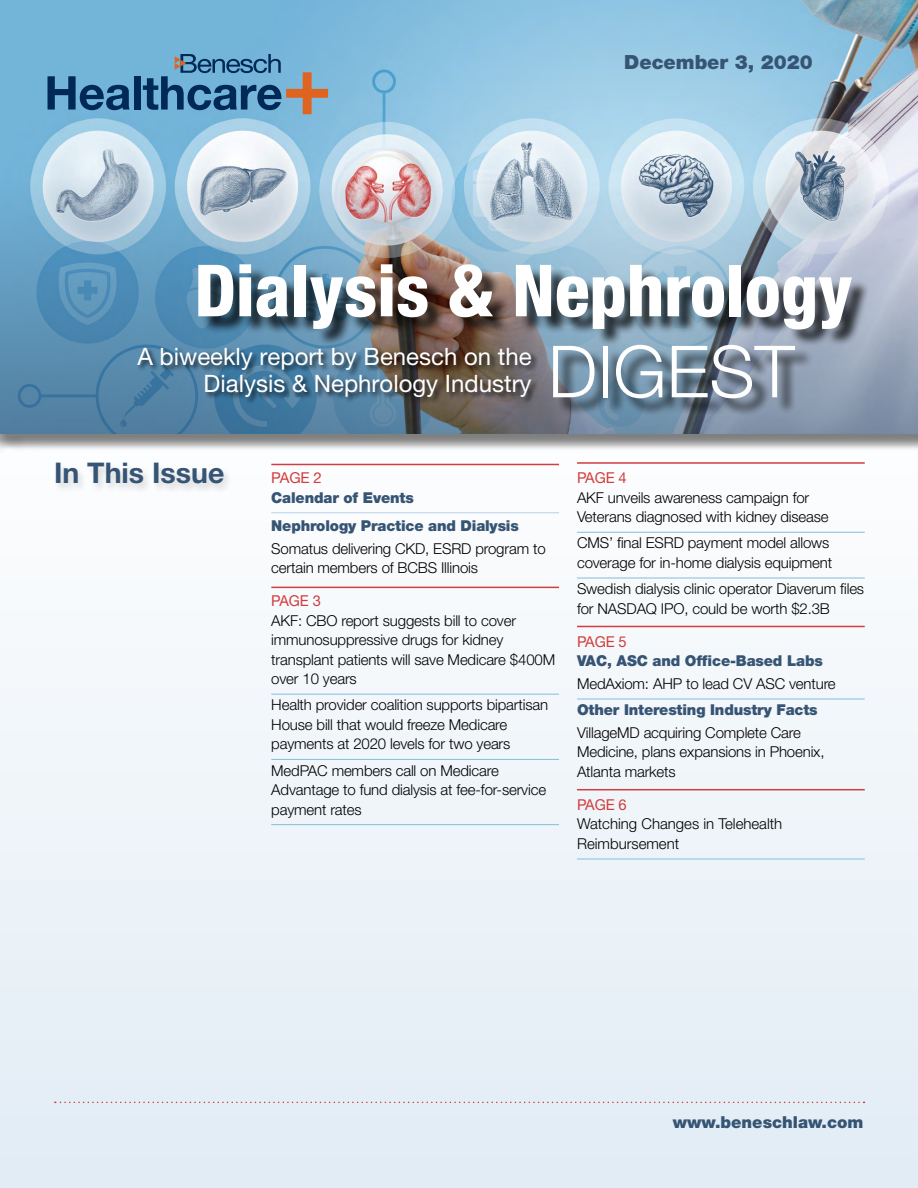
<style>
.page{position:relative;width:918px;height:1188px;background:#fff}
.page>*{position:absolute;margin:0;border:0;box-sizing:border-box;transform-origin:0 0}
.t1{font:800 condensed 72px "Helvetica Neue";color:#fff}
.t2{font:300 72px "Helvetica Neue";color:#fff}
.t3{font:700 28.5px "Helvetica Neue";color:#365473}
.t4{font:24px/27px "Helvetica Neue";color:#fff;text-align:right}
.t5{font:900 19.5px "Helvetica Neue";color:#365473}
.t6{font:900 16.5px "Helvetica Neue";color:#365473}
.t7{font:300 15px/19.5px "Helvetica Neue";letter-spacing:-.01em;color:#000}
.t8{font:900 15px/28.2px "Helvetica Neue";letter-spacing:-.01em;color:#365473}
.t9{font:15px "Helvetica Neue";letter-spacing:-.01em;color:#d23d3e}
</style>
<div class="page">
<div style="left:0;top:398px;width:918px;height:790px;background:linear-gradient(to right,#eef4f9,#eef4f9)"></div>
<div style="left:0;top:0;width:918px;height:452px;background:#000;opacity:.5"></div>
<img style="left:0;top:0;width:918px;height:179px">
<div style="left:54px;top:460px;width:179px;height:33px;background:#000;opacity:.15"></div>
<svg style="left:55px;top:1102px;width:810px;height:1px"></svg>
<hr style="left:271px;top:464px;width:288px;height:1px;background:#d23d3e">
<hr style="left:271px;top:512px;width:288px;height:1px;background:#b8cfe9">
<hr style="left:271px;top:587px;width:288px;height:1px;background:#d23d3e">
<hr style="left:271px;top:694px;width:288px;height:1px;background:#82bddd">
<hr style="left:271px;top:759px;width:288px;height:1px;background:#82bddd">
<hr style="left:271px;top:824px;width:288px;height:1px;background:#82bddd">
<hr style="left:577px;top:462px;width:288px;height:2px;background:#d23d3e">
<hr style="left:577px;top:532px;width:288px;height:1px;background:#82bddd">
<hr style="left:577px;top:578px;width:288px;height:1px;background:#82bddd">
<hr style="left:577px;top:626px;width:288px;height:1px;background:#d23d3e">
<hr style="left:577px;top:699px;width:288px;height:1px;background:#82bddd">
<hr style="left:577px;top:789px;width:288px;height:1px;background:#d23d3e">
<hr style="left:577px;top:859px;width:288px;height:1px;background:#82bddd">
<svg style="left:48px;top:76px;width:82px;height:34px;background:#3c729b"></svg>
<div style="left:134px;top:76px;width:6px;height:34px;background:#002957"></div>
<svg style="left:143px;top:54px;width:185px;height:60px;background:#608eae"></svg>
<svg style="left:0;top:179px;width:918px;height:255px;background:#8eabc2"></svg>
<div style="left:201px;top:267px;width:669px;height:150px;background:#000;opacity:.75"></div>
<div style="left:137px;top:347px;width:402px;height:58px;background:#000;opacity:.75"></div>
<h3 class="t5" style="left:624px;top:50px;width:190px">December 3, 2020</h3>
<h1 class="t1" style="left:195px;top:246px;width:660px">Dialysis &amp; Nephrology</h1>
<h1 class="t2" style="left:548px;top:328px;width:248px">DIGEST</h1>
<h3 class="t4" style="left:137px;top:343px;width:396px">A biweekly report by Benesch on the<br>Dialysis &amp; Nephrology Industry</h3>
<h2 class="t3" style="left:54px;top:456px;width:172px">In This Issue</h2>
<p class="t9" style="left:271px;top:469px;width:52px">PAGE 2</p>
<p class="t8" style="left:271px;top:483px;width:249px">Calendar of Events<br>Nephrology Practice and Dialysis</p>
<p class="t7" style="left:271px;top:538px;width:276px">Somatus delivering CKD, ESRD program to certain members of BCBS Illinois</p>
<p class="t9" style="left:271px;top:592px;width:51px">PAGE 3</p>
<p class="t7" style="left:271px;top:610px;width:285px">AKF: CBO report suggests bill to cover immunosuppressive drugs for kidney transplant patients will save Medicare $400M over 10 years</p>
<p class="t7" style="left:271px;top:695px;width:278px">Health provider coalition supports bipartisan<br>House bill that would freeze Medicare payments at 2020 levels for two years</p>
<p class="t7" style="left:271px;top:760px;width:276px">MedPAC members call on Medicare<br>Advantage to fund dialysis at fee-for-service payment rates</p>
<p class="t9" style="left:577px;top:469px;width:51px">PAGE 4</p>
<p class="t7" style="left:577px;top:487px;width:253px">AKF unveils awareness campaign for<br>Veterans diagnosed with kidney disease</p>
<p class="t7" style="left:577px;top:533px;width:257px">CMS’ final ESRD payment model allows coverage for in-home dialysis equipment</p>
<p class="t7" style="left:577px;top:579px;width:289px">Swedish dialysis clinic operator Diaverum files for NASDAQ IPO, could be worth $2.3B</p>
<p class="t9" style="left:577px;top:632px;width:51px">PAGE 5</p>
<p class="t8" style="left:577px;top:647px;width:247px">VAC, ASC and Office-Based Labs</p>
<p class="t7" style="left:577px;top:674px;width:260px">MedAxiom: AHP to lead CV ASC venture</p>
<p class="t8" style="left:577px;top:696px;width:242px">Other Interesting Industry Facts</p>
<p class="t7" style="left:577px;top:723px;width:249px">VillageMD acquiring Complete Care<br>Medicine, plans expansions in Phoenix,<br>Atlanta markets</p>
<p class="t9" style="left:577px;top:796px;width:51px">PAGE 6</p>
<p class="t7" style="left:577px;top:814px;width:207px">Watching Changes in Telehealth<br>Reimbursement</p>
<p class="t6" style="left:673px;top:1113px;width:192px">www.beneschlaw.com</p>
</div>
